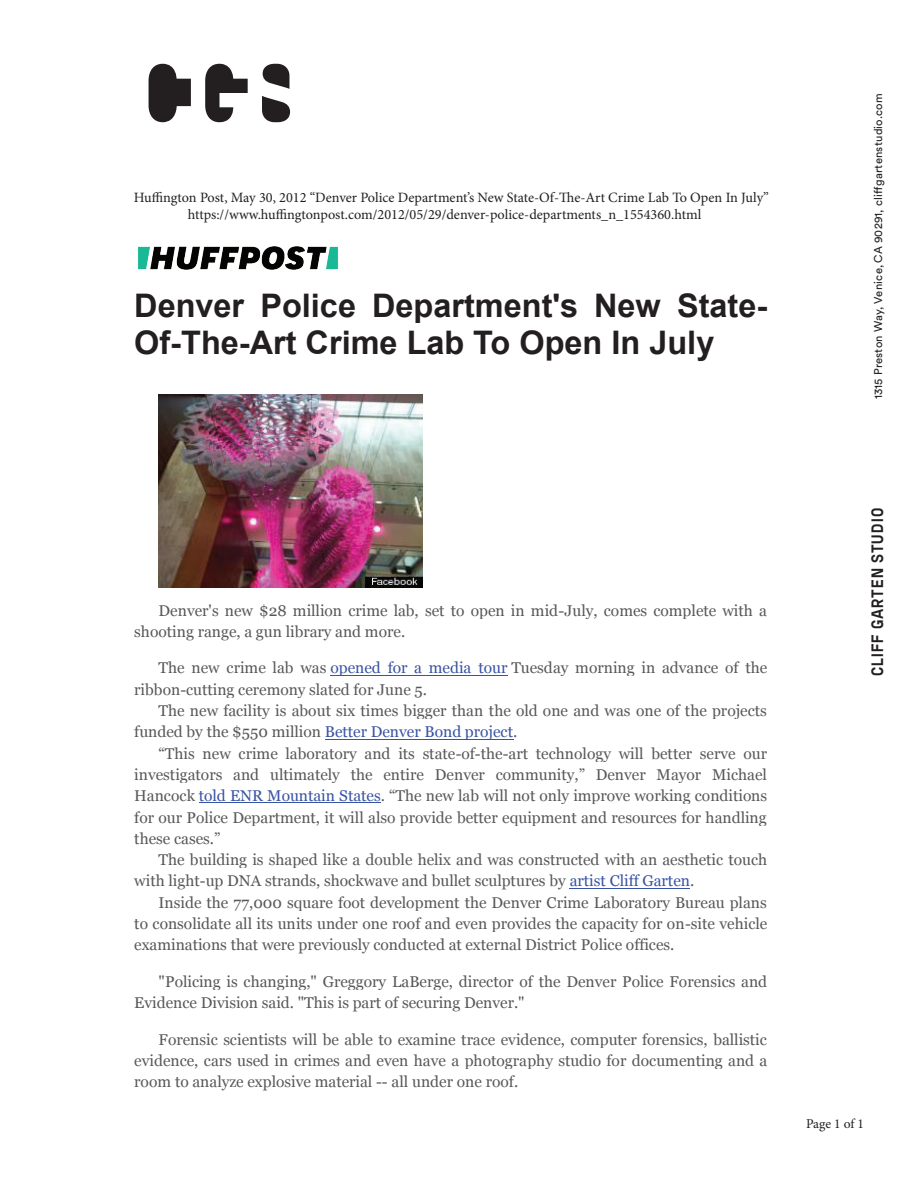
<style>
.page{position:relative;width:918px;height:1188px;background:#fff}
.page>*{position:absolute;margin:0;border:0;box-sizing:border-box;transform-origin:0 0}
.t1{font:700 32.4px/37.3px "Arial";color:#231f20}
.t2{font:16.5px "Plaak 5 Trial 45 Bold A";letter-spacing:.07em;color:#231f20}
.t3{font:15.6px/21.3px "Georgia";color:#57585a}
.t4{font:14.25px/17.1px "Minion Pro";color:#231f20}
.t5{font:13.5px "Minion Pro";letter-spacing:-.01em;color:#231f20}
.t6{font:11.25px "Circular Std";letter-spacing:.02em;color:#231f20}
.s1{font-style:inherit}
.s2{color:#3853a3}
</style>
<div class="page">
<hr style="left:330px;top:675px;width:178px;height:1px;background:#3853a3">
<hr style="left:325px;top:739px;width:188px;height:1px;background:#3853a3">
<hr style="left:199px;top:802px;width:182px;height:1px;background:#3853a3">
<hr style="left:570px;top:888px;width:120px;height:1px;background:#3853a3">
<img style="left:159px;top:394px;width:263px;height:194px">
<img style="left:138px;top:246px;width:200px;height:24px">
<svg style="left:149px;top:63px;width:141px;height:60px"></svg>
<p class="t4" style="left:188px;top:189px;width:582px;text-indent:-54px">Huffington Post, May 30, 2012 “Denver Police Department’s New State-Of-The-Art Crime Lab To Open In July” https://www.huffingtonpost.com/2012/05/29/denver-police-departments_n_1554360.html</p>
<h1 class="t1" style="left:134px;top:287px;width:635px">Denver Police Department's New State<span class="s1">-<br></span>Of<span class="s1">-</span>The<span class="s1">-</span>Art Crime Lab To Open In July</h1>
<p class="t6" style="left:871px;top:399px;width:308px;rotate:-90deg">1315 Preston Way, Venice, CA 90291, cliffgartenstudio.com</p>
<p class="t3" style="left:134px;top:600px;width:634px;text-indent:24px">Denver's new $28 million crime lab, set to open in mid-July, comes complete with a shooting range, a gun library and more.</p>
<p class="t3" style="left:134px;top:658px;width:635px;text-indent:24px">The new crime lab was <span class="s2">opened for a media tour</span> Tuesday morning in advance of the ribbon-cutting ceremony slated for June 5.</p>
<p class="t3" style="left:134px;top:700px;width:634px;text-indent:24px">The new facility is about six times bigger than the old one and was one of the projects funded by the $550 million <span class="s2">Better Denver Bond project</span>.</p>
<p class="t3" style="left:134px;top:743px;width:634px;text-align:justify;text-indent:24px">“This new crime laboratory and its state-of-the-art technology will better serve our investigators and ultimately the entire Denver community,” Denver Mayor Michael Hancock <span class="s2">told ENR Mountain States</span>. “The new lab will not only improve working conditions for our Police Department, it will also provide better equipment and resources for handling these cases.”</p>
<p class="t3" style="left:134px;top:849px;width:634px;text-indent:24px">The building is shaped like a double helix and was constructed with an aesthetic touch with light-up DNA strands, shockwave and bullet sculptures by <span class="s2">artist Cliff Garten</span>.</p>
<p class="t3" style="left:134px;top:892px;width:635px;text-align:justify;text-indent:24px">Inside the 77,000 square foot development the Denver Crime Laboratory Bureau plans to consolidate all its units under one roof and even provides the capacity for on-site vehicle examinations that were previously conducted at external District Police offices.</p>
<p class="t3" style="left:134px;top:971px;width:634px;text-indent:24px">"Policing is changing," Greggory LaBerge, director of the Denver Police Forensics and<br>Evidence Division said. "This is part of securing Denver."</p>
<p class="t3" style="left:134px;top:1029px;width:635px;text-align:justify;text-indent:24px">Forensic scientists will be able to examine trace evidence, computer forensics, ballistic evidence, cars used in crimes and even have a photography studio for documenting and a room to analyze explosive material -- all under one roof.</p>
<p class="t2" style="left:868px;top:676px;width:170px;rotate:-90deg">Cliff Garten Studio</p>
<p class="t5" style="left:806px;top:1115px;width:59px">Page 1 of 1</p>
</div>
